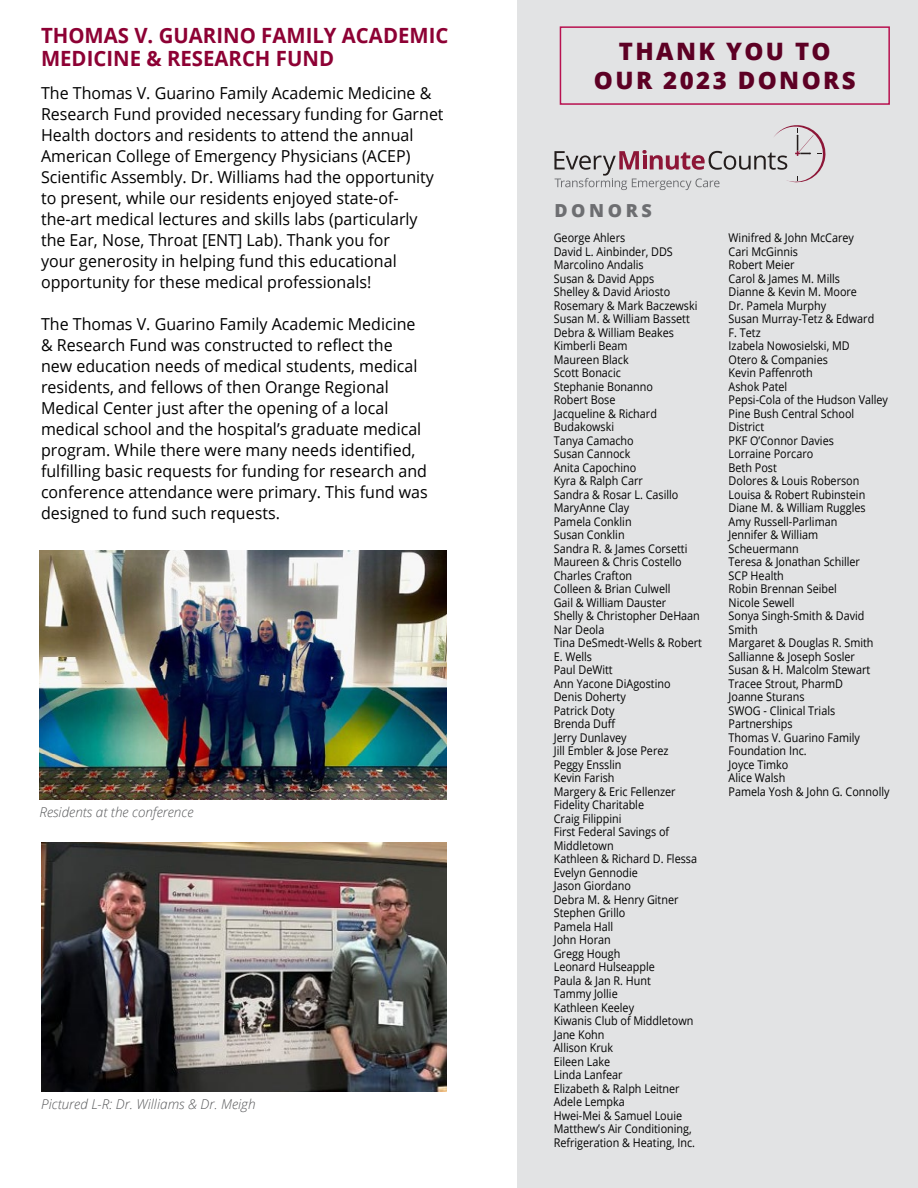
<style>
.page{position:relative;width:918px;height:1188px;background:#fff}
.page>*{position:absolute;margin:0;border:0;box-sizing:border-box;transform-origin:0 0}
.t1{font:800 24px/28.8px "Open Sans";letter-spacing:.1em;color:#5d0024;text-align:center}
.t2{font:700 21px/22.5px "Open Sans";color:#8d0134}
.t3{font:800 18px "Open Sans";letter-spacing:.2em;color:#6d6e71}
.t4{font:16.5px/21px "Open Sans";color:#000}
.t5{font:italic 300 13.5px "Open Sans";color:#58595b}
.t6{font:12px "Open Sans";color:#000;scale:.9 1}
</style>
<div class="page">
<div style="left:517px;top:0;width:401px;height:1188px;background:#e2e3e4"></div>
<div style="left:560px;top:26px;width:330px;height:79px;border:2px solid #b8114f"></div>
<img style="left:39px;top:550px;width:407px;height:250px">
<img style="left:41px;top:842px;width:405px;height:250px">
<svg style="left:554px;top:125px;width:272px;height:65px"></svg>
<p class="t2" style="left:41px;top:24px;width:409px">THOMAS V. GUARINO FAMILY ACADEMIC<br>MEDICINE &amp; RESEARCH FUND</p>
<p class="t4" style="left:41px;top:82px;width:404px">The Thomas V. Guarino Family Academic Medicine &amp; Research Fund provided necessary funding for Garnet Health doctors and residents to attend the annual American College of Emergency Physicians (ACEP)<br>Scientific Assembly. Dr. Williams had the opportunity to present, while our residents enjoyed state-of&shy;the-art medical lectures and skills labs (particularly the Ear, Nose, Throat [ENT] Lab). Thank you for<br>your generosity in helping fund this educational opportunity for these medical professionals!</p>
<p class="t4" style="left:41px;top:313px;width:388px">The Thomas V. Guarino Family Academic Medicine &amp; Research Fund was constructed to reflect the new education needs of medical students, medical residents, and fellows of then Orange Regional Medical Center just after the opening of a local medical school and the hospital’s graduate medical program. While there were many needs identified, fulfilling basic requests for funding for research and conference attendance were primary. This fund was designed to fund such requests.</p>
<p class="t5" style="left:40px;top:803px;width:155px">Residents at the conference</p>
<p class="t5" style="left:41px;top:1095px;width:216px">Pictured L-R: Dr. Williams &amp; Dr. Meigh</p>
<p class="t1" style="left:594px;top:36px;width:263px">THANK YOU TO<br>OUR 2023 DONORS</p>
<p class="t3" style="left:554px;top:197px;width:99px">DONORS</p>
<p class="t6" style="left:554px;top:230px;width:81px">George Ahlers</p>
<p class="t6" style="left:729px;top:230px;width:141px">Winifred &amp; John McCarey</p>
<p class="t6" style="left:554px;top:243px;width:134px">David L. Ainbinder, DDS</p>
<p class="t6" style="left:729px;top:243px;width:79px">Cari McGinnis</p>
<p class="t6" style="left:554px;top:257px;width:101px">Marcolino Andalis</p>
<p class="t6" style="left:729px;top:257px;width:75px">Robert Meier</p>
<p class="t6" style="left:554px;top:270px;width:113px">Susan &amp; David Apps</p>
<p class="t6" style="left:729px;top:270px;width:125px">Carol &amp; James M. Mills</p>
<p class="t6" style="left:554px;top:284px;width:131px">Shelley &amp; David Ariosto</p>
<p class="t6" style="left:729px;top:284px;width:144px">Dianne &amp; Kevin M. Moore</p>
<p class="t6" style="left:554px;top:297px;width:161px">Rosemary &amp; Mark Baczewski</p>
<p class="t6" style="left:729px;top:297px;width:110px">Dr. Pamela Murphy</p>
<p class="t6" style="left:554px;top:311px;width:153px">Susan M. &amp; William Bassett</p>
<p class="t6" style="left:729px;top:311px;width:163px">Susan Murray-Tetz &amp; Edward</p>
<p class="t6" style="left:554px;top:324px;width:135px">Debra &amp; William Beakes</p>
<p class="t6" style="left:729px;top:324px;width:37px">F. Tetz</p>
<p class="t6" style="left:554px;top:338px;width:84px">Kimberli Beam</p>
<p class="t6" style="left:729px;top:338px;width:136px">Izabela Nowosielski, MD</p>
<p class="t6" style="left:554px;top:351px;width:85px">Maureen Black</p>
<p class="t6" style="left:729px;top:351px;width:112px">Otero &amp; Companies</p>
<p class="t6" style="left:554px;top:365px;width:76px">Scott Bonacic</p>
<p class="t6" style="left:729px;top:365px;width:95px">Kevin Paffenroth</p>
<p class="t6" style="left:554px;top:378px;width:112px">Stephanie Bonanno</p>
<p class="t6" style="left:729px;top:378px;width:67px">Ashok Patel</p>
<p class="t6" style="left:554px;top:392px;width:70px">Robert Bose</p>
<p class="t6" style="left:729px;top:392px;width:179px">Pepsi-Cola of the Hudson Valley</p>
<p class="t6" style="left:554px;top:405px;width:116px">Jacqueline &amp; Richard</p>
<p class="t6" style="left:729px;top:405px;width:141px">Pine Bush Central School</p>
<p class="t6" style="left:554px;top:419px;width:69px">Budakowski</p>
<p class="t6" style="left:729px;top:419px;width:41px">District</p>
<p class="t6" style="left:554px;top:432px;width:90px">Tanya Camacho</p>
<p class="t6" style="left:729px;top:432px;width:119px">PKF O’Connor Davies</p>
<p class="t6" style="left:554px;top:446px;width:87px">Susan Cannock</p>
<p class="t6" style="left:729px;top:446px;width:96px">Lorraine Porcaro</p>
<p class="t6" style="left:554px;top:459px;width:93px">Anita Capochino</p>
<p class="t6" style="left:729px;top:459px;width:55px">Beth Post</p>
<p class="t6" style="left:554px;top:473px;width:100px">Kyra &amp; Ralph Carr</p>
<p class="t6" style="left:729px;top:473px;width:147px">Dolores &amp; Louis Roberson</p>
<p class="t6" style="left:554px;top:486px;width:140px">Sandra &amp; Rosar L. Casillo</p>
<p class="t6" style="left:729px;top:486px;width:153px">Louisa &amp; Robert Rubinstein</p>
<p class="t6" style="left:554px;top:500px;width:85px">MaryAnne Clay</p>
<p class="t6" style="left:729px;top:500px;width:154px">Diane M. &amp; William Ruggles</p>
<p class="t6" style="left:554px;top:513px;width:88px">Pamela Conklin</p>
<p class="t6" style="left:729px;top:513px;width:122px">Amy Russell-Parliman</p>
<p class="t6" style="left:554px;top:527px;width:80px">Susan Conklin</p>
<p class="t6" style="left:729px;top:527px;width:101px">Jennifer &amp; William</p>
<p class="t6" style="left:554px;top:540px;width:150px">Sandra R. &amp; James Corsetti</p>
<p class="t6" style="left:729px;top:540px;width:79px">Scheuermann</p>
<p class="t6" style="left:554px;top:554px;width:144px">Maureen &amp; Chris Costello</p>
<p class="t6" style="left:729px;top:554px;width:148px">Teresa &amp; Jonathan Schiller</p>
<p class="t6" style="left:554px;top:567px;width:89px">Charles Crafton</p>
<p class="t6" style="left:729px;top:567px;width:63px">SCP Health</p>
<p class="t6" style="left:554px;top:581px;width:131px">Colleen &amp; Brian Culwell</p>
<p class="t6" style="left:729px;top:581px;width:122px">Robin Brennan Seibel</p>
<p class="t6" style="left:554px;top:594px;width:127px">Gail &amp; William Dauster</p>
<p class="t6" style="left:729px;top:594px;width:75px">Nicole Sewell</p>
<p class="t6" style="left:554px;top:608px;width:164px">Shelly &amp; Christopher DeHaan</p>
<p class="t6" style="left:729px;top:608px;width:153px">Sonya Singh-Smith &amp; David</p>
<p class="t6" style="left:554px;top:621px;width:58px">Nar Deola</p>
<p class="t6" style="left:729px;top:621px;width:34px">Smith</p>
<p class="t6" style="left:554px;top:635px;width:166px">Tina DeSmedt-Wells &amp; Robert</p>
<p class="t6" style="left:729px;top:635px;width:163px">Margaret &amp; Douglas R. Smith</p>
<p class="t6" style="left:554px;top:648px;width:44px">E. Wells</p>
<p class="t6" style="left:729px;top:648px;width:142px">Sallianne &amp; Joseph Sosler</p>
<p class="t6" style="left:554px;top:662px;width:67px">Paul DeWitt</p>
<p class="t6" style="left:729px;top:662px;width:159px">Susan &amp; H. Malcolm Stewart</p>
<p class="t6" style="left:554px;top:675px;width:131px">Ann Yacone DiAgostino</p>
<p class="t6" style="left:729px;top:675px;width:129px">Tracee Strout, PharmD</p>
<p class="t6" style="left:554px;top:689px;width:82px">Denis Doherty</p>
<p class="t6" style="left:729px;top:689px;width:86px">Joanne Sturans</p>
<p class="t6" style="left:554px;top:702px;width:69px">Patrick Doty</p>
<p class="t6" style="left:729px;top:702px;width:120px">SWOG - Clinical Trials</p>
<p class="t6" style="left:554px;top:716px;width:70px">Brenda Duff</p>
<p class="t6" style="left:729px;top:716px;width:73px">Partnerships</p>
<p class="t6" style="left:554px;top:729px;width:82px">Jerry Dunlavey</p>
<p class="t6" style="left:729px;top:729px;width:147px">Thomas V. Guarino Family</p>
<p class="t6" style="left:554px;top:743px;width:129px">Jill Embler &amp; Jose Perez</p>
<p class="t6" style="left:729px;top:743px;width:88px">Foundation Inc.</p>
<p class="t6" style="left:554px;top:756px;width:77px">Peggy Ensslin</p>
<p class="t6" style="left:729px;top:756px;width:68px">Joyce Timko</p>
<p class="t6" style="left:554px;top:770px;width:69px">Kevin Farish</p>
<p class="t6" style="left:729px;top:770px;width:65px">Alice Walsh</p>
<p class="t6" style="left:554px;top:783px;width:137px">Margery &amp; Eric Fellenzer</p>
<p class="t6" style="left:729px;top:783px;width:180px">Pamela Yosh &amp; John G. Connolly</p>
<p class="t6" style="left:554px;top:797px;width:102px">Fidelity Charitable</p>
<p class="t6" style="left:554px;top:810px;width:77px">Craig Filippini</p>
<p class="t6" style="left:554px;top:824px;width:130px">First Federal Savings of</p>
<p class="t6" style="left:554px;top:837px;width:68px">Middletown</p>
<p class="t6" style="left:554px;top:851px;width:161px">Kathleen &amp; Richard D. Flessa</p>
<p class="t6" style="left:554px;top:864px;width:95px">Evelyn Gennodie</p>
<p class="t6" style="left:554px;top:878px;width:87px">Jason Giordano</p>
<p class="t6" style="left:554px;top:891px;width:140px">Debra M. &amp; Henry Gitner</p>
<p class="t6" style="left:554px;top:905px;width:81px">Stephen Grillo</p>
<p class="t6" style="left:554px;top:918px;width:68px">Pamela Hall</p>
<p class="t6" style="left:554px;top:932px;width:65px">John Horan</p>
<p class="t6" style="left:554px;top:945px;width:76px">Gregg Hough</p>
<p class="t6" style="left:554px;top:959px;width:114px">Leonard Hulseapple</p>
<p class="t6" style="left:554px;top:972px;width:109px">Paula &amp; Jan R. Hunt</p>
<p class="t6" style="left:554px;top:986px;width:73px">Tammy Jollie</p>
<p class="t6" style="left:554px;top:999px;width:91px">Kathleen Keeley</p>
<p class="t6" style="left:554px;top:1013px;width:157px">Kiwanis Club of Middletown</p>
<p class="t6" style="left:554px;top:1026px;width:58px">Jane Kohn</p>
<p class="t6" style="left:554px;top:1040px;width:68px">Allison Kruk</p>
<p class="t6" style="left:554px;top:1053px;width:64px">Eileen Lake</p>
<p class="t6" style="left:554px;top:1067px;width:78px">Linda Lanfear</p>
<p class="t6" style="left:554px;top:1080px;width:141px">Elizabeth &amp; Ralph Leitner</p>
<p class="t6" style="left:554px;top:1094px;width:81px">Adele Lempka</p>
<p class="t6" style="left:554px;top:1107px;width:144px">Hwei-Mei &amp; Samuel Louie</p>
<p class="t6" style="left:554px;top:1121px;width:155px">Matthew’s Air Conditioning,</p>
<p class="t6" style="left:554px;top:1134px;width:159px">Refrigeration &amp; Heating, Inc.</p>
</div>
